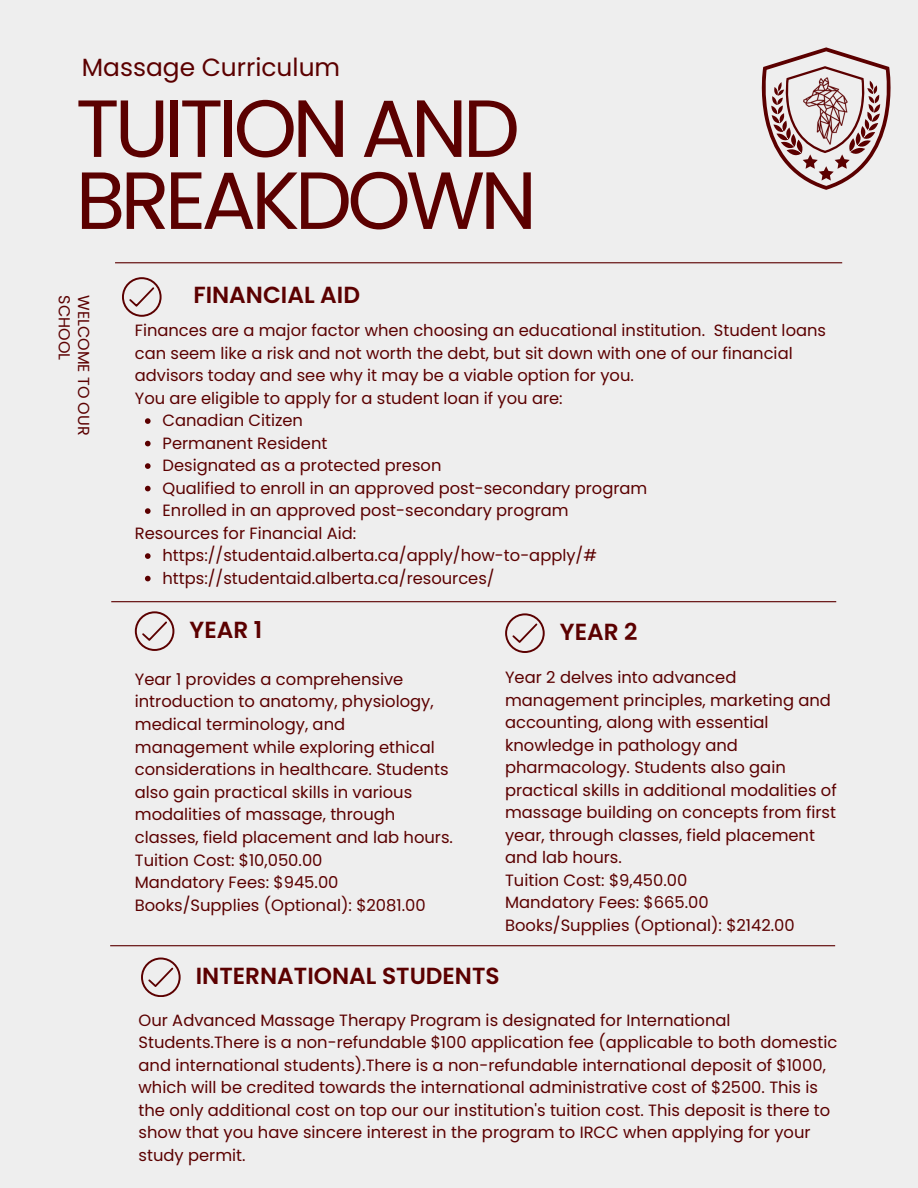
<style>
.page{position:relative;width:918px;height:1188px;background:#eee}
.page>*{position:absolute;margin:0;border:0;box-sizing:border-box;transform-origin:0 0}
.t1{font:81px/72px "Poppins";letter-spacing:-.06em;color:#5b0000}
.t2{font:24.9px "Poppins";color:#5b0000}
.t3{font:600 23.25px "Poppins";color:#5b0000}
.t4{font:16.35px/22.5px "Poppins";color:#5b0000}
.t5{font:15.9px/19.2px "Poppins";color:#5b0000}
</style>
<div class="page">
<hr style="left:115px;top:262px;width:727px;height:1px;background:#5b0000">
<hr style="left:111px;top:601px;width:725px;height:1px;background:#5b0000">
<hr style="left:110px;top:945px;width:725px;height:1px;background:#5b0000">
<svg style="left:122px;top:277px;width:39px;height:40px"></svg>
<svg style="left:145px;top:418px;width:6px;height:6px"></svg>
<svg style="left:145px;top:441px;width:6px;height:5px"></svg>
<svg style="left:145px;top:463px;width:6px;height:6px"></svg>
<svg style="left:145px;top:486px;width:6px;height:5px"></svg>
<svg style="left:145px;top:508px;width:6px;height:6px"></svg>
<svg style="left:145px;top:553px;width:6px;height:6px"></svg>
<svg style="left:145px;top:576px;width:6px;height:5px"></svg>
<svg style="left:135px;top:611px;width:39px;height:40px"></svg>
<svg style="left:505px;top:613px;width:39px;height:40px"></svg>
<svg style="left:141px;top:958px;width:39px;height:39px"></svg>
<svg style="left:761px;top:47px;width:130px;height:143px"></svg>
<img style="left:803px;top:77px;width:45px;height:68px">
<h1 class="t2" style="left:82px;top:50px;width:260px">Massage Curriculum</h1>
<h3 class="t1" style="left:76px;top:93px;width:463px">TUITION AND<br>BREAKDOWN</h3>
<h2 class="t5" style="left:93px;top:295px;width:142px;rotate:90deg">WELCOME TO OUR<br>SCHOOL</h2>
<p class="t3" style="left:193px;top:279px;width:168px">FINANCIAL AID</p>
<p class="t4" style="left:135px;top:319px;width:693px">Finances are a major factor when choosing an educational institution. Student loans can seem like a risk and not worth the debt, but sit down with one of our financial advisors today and see why it may be a viable option for you.</p>
<p class="t4" style="left:135px;top:387px;width:429px">You are eligible to apply for a student loan if you are:</p>
<p class="t4" style="left:163px;top:409px;width:142px">Canadian Citizen</p>
<p class="t4" style="left:163px;top:432px;width:166px">Permanent Resident</p>
<p class="t4" style="left:163px;top:454px;width:280px">Designated as a protected preson</p>
<p class="t4" style="left:163px;top:477px;width:486px">Qualified to enroll in an approved post-secondary program</p>
<p class="t4" style="left:163px;top:499px;width:408px">Enrolled in an approved post-secondary program</p>
<h4 class="t4" style="left:135px;top:522px;width:223px">Resources for Financial Aid:</h4>
<p class="t4" style="left:163px;top:544px;width:436px">https://studentaid.alberta.ca/apply/how-to-apply/#</p>
<h2 class="t4" style="left:163px;top:567px;width:334px">https://studentaid.alberta.ca/resources/</h2>
<p class="t3" style="left:190px;top:613px;width:74px">YEAR 1</p>
<p class="t3" style="left:560px;top:615px;width:79px">YEAR 2</p>
<p class="t4" style="left:135px;top:668px;width:320px">Year 1 provides a comprehensive introduction to anatomy, physiology, medical terminology, and management while exploring ethical considerations in healthcare. Students also gain practical skills in various modalities of massage, through classes, field placement and lab hours.</p>
<p class="t4" style="left:135px;top:849px;width:189px">Tuition Cost: $10,050.00</p>
<p class="t4" style="left:135px;top:871px;width:205px">Mandatory Fees: $945.00</p>
<p class="t4" style="left:135px;top:894px;width:292px">Books/Supplies (Optional): $2081.00</p>
<p class="t4" style="left:505px;top:666px;width:333px">Year 2 delves into advanced management principles, marketing and accounting, along with essential knowledge in pathology and pharmacology. Students also gain practical skills in additional modalities of massage building on concepts from first year, through classes, field placement and lab hours.</p>
<p class="t4" style="left:505px;top:869px;width:184px">Tuition Cost: $9,450.00</p>
<p class="t4" style="left:505px;top:891px;width:205px">Mandatory Fees: $665.00</p>
<p class="t4" style="left:505px;top:914px;width:291px">Books/Supplies (Optional): $2142.00</p>
<p class="t3" style="left:196px;top:959px;width:305px">INTERNATIONAL STUDENTS</p>
<p class="t4" style="left:139px;top:1009px;width:700px">Our Advanced Massage Therapy Program is designated for International Students.There is a non-refundable $100 application fee (applicable to both domestic and international students).There is a non-refundable international deposit of $1000, which will be credited towards the international administrative cost of $2500. This is the only additional cost on top our our institution's tuition cost. This deposit is there to show that you have sincere interest in the program to IRCC when applying for your study permit.</p>
</div>
